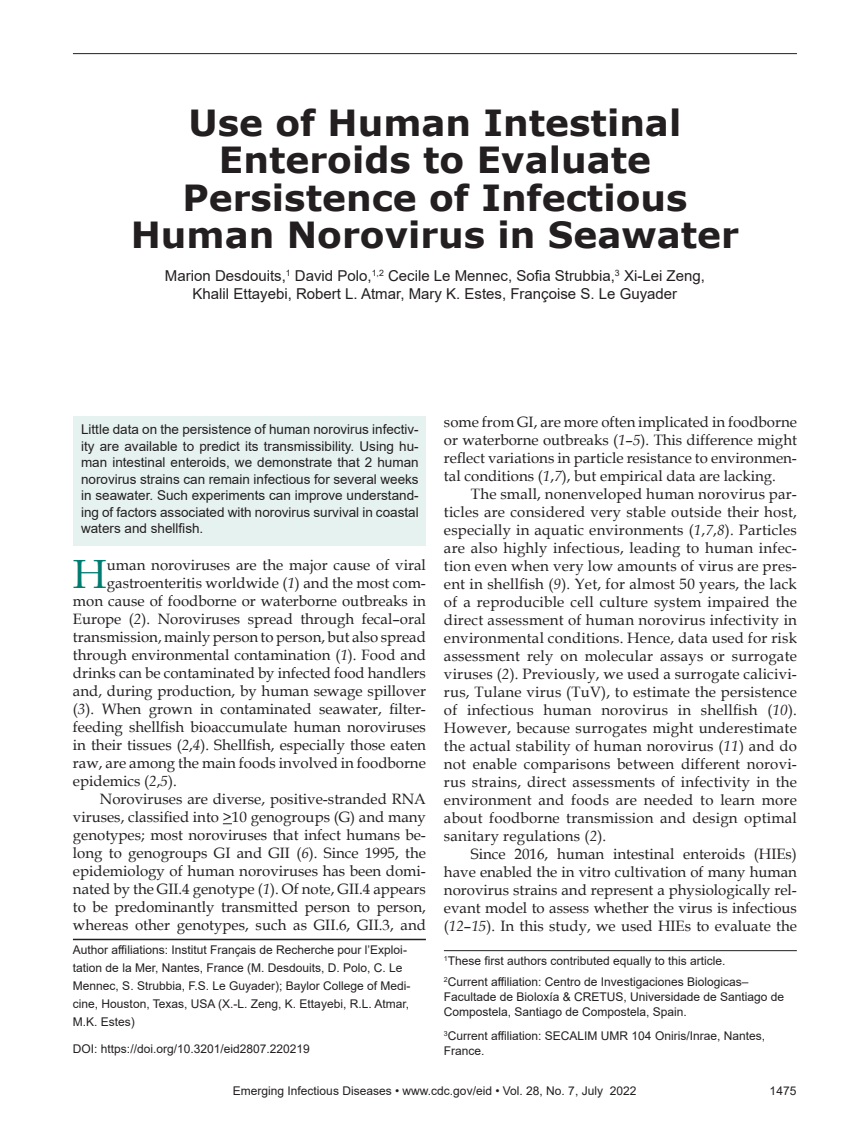
<style>
.page{position:relative;width:851px;height:1134px;background:#fff}
.page>*{position:absolute;margin:0;border:0;box-sizing:border-box;transform-origin:0 0}
.Drop_Cap{font:40.8px "Book Antiqua";color:#007d70}
.Article_Title{font:700 36px/37.5px "Verdana";color:#231f20;text-align:center}
.Body_Text{font:15px/18px "Book Antiqua";color:#231f20;text-align:justify}
.Drop_Cap-2{font:15px "Book Antiqua";color:#231f20}
.Authors{font:15px/18px "Arial";color:#231f20;text-align:center}
.Abstract{font:13.5px/16.5px "Arial";color:#231f20;text-align:justify}
.Affiliations{font:12px/18px "Arial";color:#231f20}
.Footnote{font:12px/15px "Arial";color:#231f20}
.DOI{font:12px "Arial";color:#231f20}
.s1{font-style:italic}
</style>
<div class="page">
<hr style="left:73px;top:53px;width:723px;height:1px;background:#231f20">
<hr style="left:73px;top:939px;width:353px;height:1px;background:#231f20">
<div style="left:73px;top:416px;width:353px;height:129px;background:#e6f2f0"></div>
<hr style="left:444px;top:950px;width:352px;height:1px;background:#231f20">
<p class="Article_Title" style="left:131px;top:103px;width:609px">Use of Human Intestinal<br>Enteroids to Evaluate<br>Persistence of Infectious<br>Human Norovirus in Seawater</p>
<p class="Authors" style="left:165px;top:267px;width:541px">Marion Desdouits,<sup>1</sup> David Polo,<sup>1,2</sup> Cecile Le Mennec, Sofia Strubbia,<sup>3</sup> Xi-Lei Zeng,<br>Khalil Ettayebi, Robert L. Atmar, Mary K. Estes, Françoise S. Le Guyader</p>
<p class="Abstract" style="left:81px;top:421px;width:339px">Little data on the persistence of human norovirus infectiv&shy;ity are available to predict its transmissibility. Using hu&shy;man intestinal enteroids, we demonstrate that 2 human norovirus strains can remain infectious for several weeks in seawater. Such experiments can improve understand&shy;ing of factors associated with norovirus survival in coastal waters and shellfish.</p>
<p class="Drop_Cap" style="left:73px;top:546px;width:35px">H</p>
<p class="Drop_Cap-2" style="left:107px;top:554px;width:320px">uman noroviruses are the major cause of viral</p>
<p class="Drop_Cap-2" style="left:107px;top:572px;width:320px">gastroenteritis worldwide (<span class="s1">1</span>) and the most com-</p>
<p class="Drop_Cap-2" style="left:73px;top:590px;width:354px">mon cause of foodborne or waterborne outbreaks in</p>
<p class="Drop_Cap-2" style="left:73px;top:608px;width:354px">Europe (<span class="s1">2</span>). Noroviruses spread through fecal–oral</p>
<p class="Drop_Cap-2" style="left:73px;top:626px;width:354px">transmission, mainly person to person, but also spread</p>
<p class="Drop_Cap-2" style="left:73px;top:644px;width:354px">through environmental contamination (<span class="s1">1</span>). Food and</p>
<p class="Drop_Cap-2" style="left:73px;top:662px;width:354px">drinks can be contaminated by infected food handlers</p>
<p class="Drop_Cap-2" style="left:73px;top:680px;width:354px">and, during production, by human sewage spillover</p>
<p class="Drop_Cap-2" style="left:73px;top:698px;width:354px">(<span class="s1">3</span>). When grown in contaminated seawater, filter-</p>
<p class="Drop_Cap-2" style="left:73px;top:716px;width:354px">feeding shellfish bioaccumulate human noroviruses</p>
<p class="Drop_Cap-2" style="left:73px;top:734px;width:354px">in their tissues (<span class="s1">2</span>,<span class="s1">4</span>). Shellfish, especially those eaten</p>
<p class="Drop_Cap-2" style="left:73px;top:752px;width:354px">raw, are among the main foods involved in foodborne</p>
<p class="Drop_Cap-2" style="left:73px;top:770px;width:105px">epidemics (<span class="s1">2</span>,<span class="s1">5</span>).</p>
<p class="Body_Text" style="left:73px;top:789px;width:354px;text-indent:27px">Noroviruses are diverse, positive-stranded RNA viruses, classified into &gt;10 genogroups (G) and many genotypes; most noroviruses that infect humans be&shy;long to genogroups GI and GII (<span class="s1">6</span>). Since 1995, the epidemiology of human noroviruses has been domi&shy;nated by the GII.4 genotype (<span class="s1">1</span>). Of note, GII.4 appears to be predominantly transmitted person to person, whereas other genotypes, such as GII.6, GII.3, and</p>
<p class="Affiliations" style="left:73px;top:940px;width:339px">Author affiliations: Institut Franҫais de Recherche pour l’Exploi&shy;tation de la Mer, Nantes, France (M. Desdouits, D. Polo, C. Le Mennec, S. Strubbia, F.S. Le Guyader); Baylor College of Medi&shy;cine, Houston, Texas, USA (X.-L. Zeng, K. Ettayebi, R.L. Atmar, M.K. Estes)</p>
<p class="DOI" style="left:73px;top:1040px;width:238px">DOI: https://doi.org/10.3201/eid2807.220219</p>
<p class="Body_Text" style="left:444px;top:412px;width:354px">some from GI, are more often implicated in foodborne or waterborne outbreaks (<span class="s1">1</span>–<span class="s1">5</span>). This difference might reflect variations in particle resistance to environmen&shy;tal conditions (<span class="s1">1</span>,<span class="s1">7</span>), but empirical data are lacking.</p>
<p class="Body_Text" style="left:444px;top:484px;width:354px;text-indent:27px">The small, nonenveloped human norovirus par&shy;ticles are considered very stable outside their host, especially in aquatic environments (<span class="s1">1</span>,<span class="s1">7</span>,<span class="s1">8</span>). Particles are also highly infectious, leading to human infec&shy;tion even when very low amounts of virus are pres&shy;ent in shellfish (<span class="s1">9</span>). Yet, for almost 50 years, the lack of a reproducible cell culture system impaired the direct assessment of human norovirus infectivity in environmental conditions. Hence, data used for risk assessment rely on molecular assays or surrogate viruses (<span class="s1">2</span>). Previously, we used a surrogate calicivi&shy;rus, Tulane virus (TuV), to estimate the persistence of infectious human norovirus in shellfish (<span class="s1">10</span>).<br>However, because surrogates might underestimate the actual stability of human norovirus (<span class="s1">11</span>) and do not enable comparisons between different norovi&shy;rus strains, direct assessments of infectivity in the environment and foods are needed to learn more about foodborne transmission and design optimal sanitary regulations (<span class="s1">2</span>).</p>
<p class="Body_Text" style="left:444px;top:844px;width:354px;text-indent:27px">Since 2016, human intestinal enteroids (HIEs) have enabled the in vitro cultivation of many human norovirus strains and represent a physiologically rel&shy;evant model to assess whether the virus is infectious (<span class="s1">12</span>–<span class="s1">15</span>). In this study, we used HIEs to evaluate the</p>
<p class="Footnote" style="left:444px;top:953px;width:283px"><sup>1</sup>These first authors contributed equally to this article.</p>
<p class="Footnote" style="left:444px;top:974px;width:342px"><sup>2</sup>Current affiliation: Centro de Investigaciones Biologicas–<br>Facultade de Bioloxía &amp; CRETUS, Universidade de Santiago de<br>Compostela, Santiago de Compostela, Spain.</p>
<p class="Footnote" style="left:444px;top:1028px;width:323px"><sup>3</sup>Current affiliation: SECALIM UMR 104 Oniris/Inrae, Nantes,<br>France.</p>
<p class="Affiliations" style="left:233px;top:1082px;width:405px">Emerging Infectious Diseases • www.cdc.gov/eid • Vol. 28, No. 7, July 2022</p>
<p class="Affiliations" style="left:769px;top:1082px;width:28px">1475</p>
</div>
